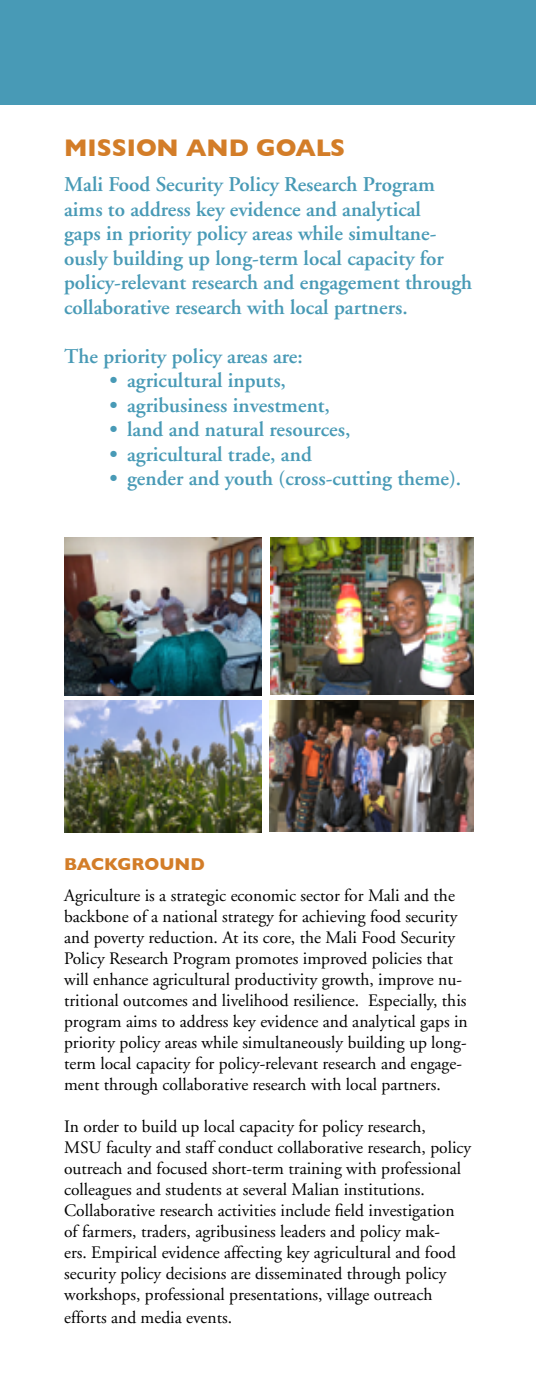
<style>
.page{position:relative;width:536px;height:1386px;background:#fff}
.page>*{position:absolute;margin:0;border:0;box-sizing:border-box;transform-origin:0 0}
.t1{font:700 24.5px "Gill Sans";color:#d37d28}
.t2{font:600 21px/24.5px "Adobe Garamond";color:#489ab6}
.t3{font:17.5px/21px "Adobe Garamond";color:#000}
.t4{font:700 17.5px "Gill Sans";color:#d37d28}
</style>
<div class="page">
<div style="left:0;top:0;width:536px;height:105px;background:#489ab6"></div>
<img style="left:64px;top:538px;width:197px;height:157px">
<img style="left:270px;top:538px;width:204px;height:157px">
<img style="left:64px;top:700px;width:197px;height:133px">
<img style="left:269px;top:700px;width:205px;height:132px">
<h1 class="t1" style="left:64px;top:128px;width:282px">MISSION AND GOALS</h1>
<p class="t2" style="left:64px;top:173px;width:409px">Mali Food Security Policy Research Program aims to address key evidence and analytical<br>gaps in priority policy areas while simultane&shy;ously building up long-term local capacity for policy-relevant research and engagement through collaborative research with local partners.</p>
<p class="t2" style="left:64px;top:344px;width:240px">The priority policy areas are:</p>
<p class="t2" style="left:110px;top:369px;width:178px">• agricultural inputs,</p>
<p class="t2" style="left:110px;top:393px;width:222px">• agribusiness investment,</p>
<p class="t2" style="left:110px;top:418px;width:242px">• land and natural resources,</p>
<p class="t2" style="left:110px;top:442px;width:203px">• agricultural trade, and</p>
<p class="t2" style="left:110px;top:467px;width:353px">• gender and youth (cross-cutting theme).</p>
<p class="t4" style="left:64px;top:850px;width:142px">BACKGROUND</p>
<p class="t3" style="left:64px;top:885px;width:405px">Agriculture is a strategic economic sector for Mali and the backbone of a national strategy for achieving food security and poverty reduction. At its core, the Mali Food Security Policy Research Program promotes improved policies that will enhance agricultural productivity growth, improve nu&shy;tritional outcomes and livelihood resilience. Especially, this program aims to address key evidence and analytical gaps in priority policy areas while simultaneously building up long&shy;term local capacity for policy-relevant research and engage&shy;ment through collaborative research with local partners.</p>
<p class="t3" style="left:64px;top:1116px;width:408px">In order to build up local capacity for policy research,<br>MSU faculty and staff conduct collaborative research, policy outreach and focused short-term training with professional colleagues and students at several Malian institutions.<br>Collaborative research activities include field investigation of farmers, traders, agribusiness leaders and policy mak-<br>ers. Empirical evidence affecting key agricultural and food security policy decisions are disseminated through policy workshops, professional presentations, village outreach</p>
<p class="t3" style="left:64px;top:1307px;width:169px">efforts and media events.</p>
</div>
